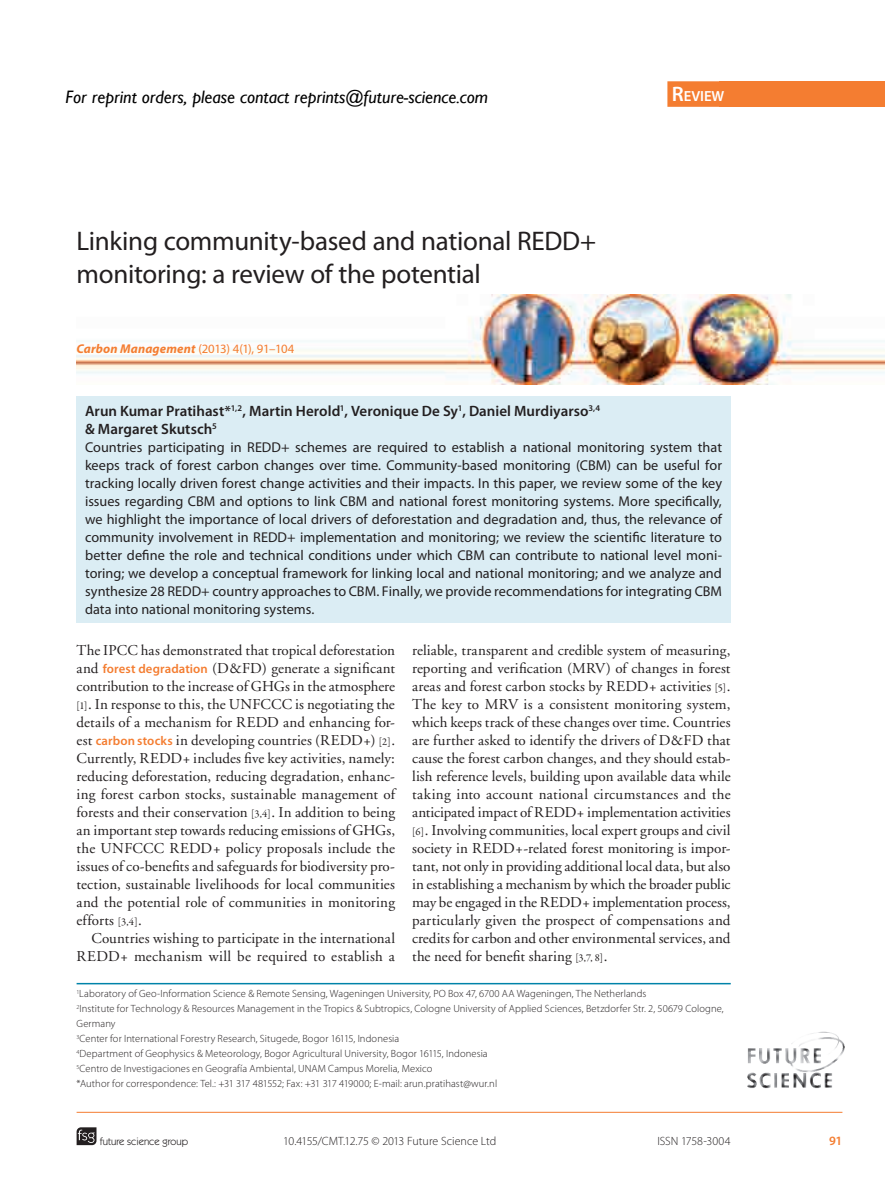
<style>
.page{position:relative;width:885px;height:1191px;background:#fff}
.page>*{position:absolute;margin:0;border:0;box-sizing:border-box;transform-origin:0 0}
.articletitle{font:27px/32.4px "Myriad Pro";letter-spacing:-.01em;color:#231f20}
.t1{font:italic 18px "Gill Sans";color:#000}
.bodyindent{font:15px/18px "Adobe Garamond";letter-spacing:.01em;color:#231f20;text-align:right}
.bodyfirst{font:15px/18px "Adobe Garamond";letter-spacing:.005em;color:#231f20;text-align:justify}
.author{font:600 15px/18px "Myriad Pro";color:#231f20}
.runningtitle{font:600 14.7px "Myriad Pro";color:#fff}
.abstract{font:14.25px/18px "Myriad Pro";color:#231f20;text-align:justify}
.articleref{font:12.75px "Myriad Pro";letter-spacing:-.035em;color:#f47d31}
.t2{font:600 12.75px "Myriad Pro";color:#f47d31}
.t3{font:300 12px "Myriad Pro";letter-spacing:-.005em;color:#231f20}
.correspondence{font:300 10.5px/15px "Myriad Pro";letter-spacing:.01em;color:#231f20}
.t4{font:10.5px "Itc Kabel";color:#231f20}
.s1{font-weight:700;font-style:italic}
.s2{font-size:21px}
.s3{font-family:"Myriad Pro";font-weight:600;font-size:12.75px;color:#f47d31}
.s4{font-family:"Garamond Premr Pro";font-size:10.5px}
</style>
<div class="page">
<svg style="left:77px;top:1127px;width:19px;height:18px"></svg>
<hr style="left:77px;top:1112px;width:765px;height:1px;background:#f47d31">
<img style="left:747px;top:1031px;width:98px;height:58px">
<img style="left:77px;top:294px;width:807px;height:90px">
<div style="left:719px;top:81px;width:165px;height:26px;background:#f47d31"></div>
<div style="left:77px;top:396px;width:653px;height:227px;background:#dbedf4"></div>
<div style="left:667px;top:81px;width:57px;height:26px;background:#f47d31"></div>
<hr style="left:77px;top:983px;width:653px;height:1px;background:#0083a9">
<p class="t1" style="left:66px;top:86px;width:424px">For reprint orders, please contact reprints@future-science.com</p>
<p class="articletitle" style="left:76px;top:225px;width:521px">Linking community-based and national REDD+ monitoring: a review of the potential</p>
<p class="articleref" style="left:76px;top:341px;width:219px"><span class="s1">Carbon Management</span> (2013) 4(1), 91–104</p>
<p class="runningtitle" style="left:671px;top:86px;width:54px"><span class="s2">R</span>EVIEW</p>
<p class="author" style="left:85px;top:402px;width:516px">Arun Kumar Pratihast*<sup>1,2</sup>, Martin Herold<sup>1</sup>, Veronique De Sy<sup>1</sup>, Daniel Murdiyarso<sup>3,4 </sup>&amp; Margaret Skutsch<sup>5</sup></p>
<p class="abstract" style="left:85px;top:438px;width:638px">Countries participating in REDD+ schemes are required to establish a national monitoring system that keeps track of forest carbon changes over time. Community-based monitoring (CBM) can be useful for tracking locally driven forest change activities and their impacts. In this paper, we review some of the key issues regarding CBM and options to link CBM and national forest monitoring systems. More specifically, we highlight the importance of local drivers of deforestation and degradation and, thus, the relevance of community involvement in REDD+ implementation and monitoring; we review the scientific literature to better define the role and technical conditions under which CBM can contribute to national level moni&shy;toring; we develop a conceptual framework for linking local and national monitoring; and we analyze and synthesize 28 REDD+ country approaches to CBM. Finally, we provide recommendations for integrating CBM data into national monitoring systems.</p>
<p class="bodyfirst" style="left:77px;top:641px;width:320px">The IPCC has demonstrated that tropical deforestation and <span class="s3">forest degradation</span> (D&amp;FD) generate a significant contribution to the increase of GHGs in the atmosphere <span class="s4">[1]</span>. In response to this, the UNFCCC is negotiating the details of a mechanism for REDD and enhancing for&shy;est <span class="s3">carbon stocks</span> in developing countries (REDD+) <span class="s4">[2]</span>.<br>Currently, REDD+ includes five key activities, namely: reducing deforestation, reducing degradation, enhanc&shy;ing forest carbon stocks, sustainable management of forests and their conservation <span class="s4">[3,4]</span>. In addition to being an important step towards reducing emissions of GHGs, the UNFCCC REDD+ policy proposals include the issues of co-benefits and safeguards for biodiversity pro&shy;tection, sustainable livelihoods for local communities and the potential role of communities in monitoring efforts <span class="s4">[3,4]</span>.</p>
<p class="bodyindent" style="left:77px;top:929px;width:320px">Countries wishing to participate in the international<br>REDD+ mechanism will be required to establish a</p>
<p class="bodyindent" style="left:412px;top:641px;width:320px;text-align:justify">reliable, transparent and credible system of measuring, reporting and verification (MRV) of changes in forest areas and forest carbon stocks by REDD+ activities <span class="s4">[5]</span>.<br>The key to MRV is a consistent monitoring system, which keeps track of these changes over time. Countries are further asked to identify the drivers of D&amp;FD that cause the forest carbon changes, and they should estab&shy;lish reference levels, building upon available data while taking into account national circumstances and the anticipated impact of REDD+ implementation activities <span class="s4">[6]</span>. Involving communities, local expert groups and civil society in REDD+-related forest monitoring is impor&shy;tant, not only in providing additional local data, but also in establishing a mechanism by which the broader public may be engaged in the REDD+ implementation process, particularly given the prospect of compensations and credits for carbon and other environmental services, and the need for benefit sharing <span class="s4">[3,7, 8]</span>.</p>
<p class="correspondence" style="left:77px;top:986px;width:648px"><sup>1</sup>Laboratory of Geo-Information Science &amp; Remote Sensing, Wageningen University, PO Box 47, 6700 AA Wageningen, The Netherlands<br><sup>2</sup>Institute for Technology &amp; Resources Management in the Tropics &amp; Subtropics, Cologne University of Applied Sciences, Betzdorfer Str. 2, 50679 Cologne, Germany<br><sup>3</sup>Center for International Forestry Research, Situgede, Bogor 16115, Indonesia<br><sup>4</sup>Department of Geophysics &amp; Meteorology, Bogor Agricultural University, Bogor 16115, Indonesia<br><sup>5</sup>Centro de Investigaciones en Geografía Ambiental, UNAM Campus Morelia, Mexico<br>*Author for correspondence: Tel.: +31 317 481552; Fax: +31 317 419000; E-mail: arun.pratihast@wur.nl</p>
<p class="t4" style="left:100px;top:1135px;width:90px">future science group</p>
<p class="t3" style="left:283px;top:1134px;width:214px">10.4155/CMT.12.75 © 2013 Future Science Ltd</p>
<p class="t3" style="left:657px;top:1134px;width:75px">ISSN 1758-3004</p>
<p class="t2" style="left:829px;top:1132px;width:15px">91</p>
</div>
